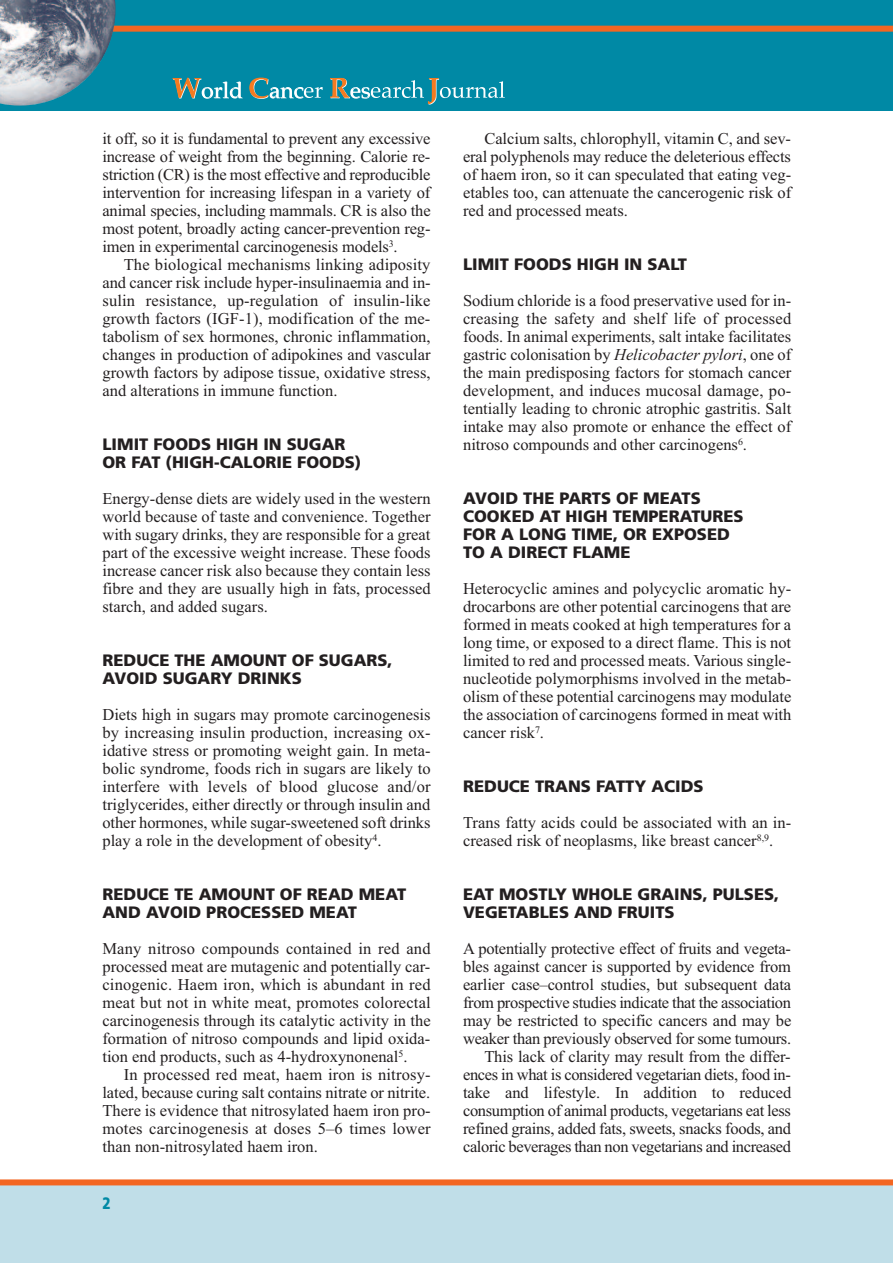
<style>
.page{position:relative;width:893px;height:1263px;background:#fff}
.page>*{position:absolute;margin:0;border:0;box-sizing:border-box;transform-origin:0 0}
.t1{font:16.5px/18px "Times New Roman";letter-spacing:-.005em;color:#231f20;text-align:justify}
.t2{font:900 16.5px/18px "Frutiger";color:#231f20}
.t3{font:900 16.5px "Frutiger";color:#0089a5;scale:.82 1}
.s1{font-style:italic}
</style>
<div class="page">
<div style="left:0;top:1180px;width:893px;height:83px;background:#c0dee8"></div>
<div style="left:0;top:0;width:893px;height:111px;background:#0089a5"></div>
<svg style="left:173px;top:78px;width:70px;height:21px"></svg>
<svg style="left:249px;top:78px;width:74px;height:21px"></svg>
<svg style="left:330px;top:78px;width:175px;height:27px"></svg>
<div style="left:0;top:26px;width:893px;height:6px;background:#f36621"></div>
<div style="left:0;top:1179px;width:893px;height:6px;background:#f36621"></div>
<img style="left:0;top:0;width:116px;height:106px">
<p class="t1" style="left:102px;top:129px;width:330px">it off, so it is fundamental to prevent any excessive increase of weight from the beginning. Calorie re&shy;striction (CR) is the most effective and reproducible intervention for increasing lifespan in a variety of animal species, including mammals. CR is also the most potent, broadly acting cancer-prevention reg&shy;imen in experimental carcinogenesis models<sup>3</sup>.</p>
<p class="t1" style="left:102px;top:255px;width:330px;text-indent:21px">The biological mechanisms linking adiposity and cancer risk include hyper-insulinaemia and in&shy;sulin resistance, up-regulation of insulin-like growth factors (IGF-1), modification of the me&shy;tabolism of sex hormones, chronic inflammation, changes in production of adipokines and vascular growth factors by adipose tissue, oxidative stress, and alterations in immune function.</p>
<p class="t2" style="left:102px;top:437px;width:260px">LIMIT FOODS HIGH IN SUGAR<br>OR FAT (HIGH-CALORIE FOODS)</p>
<p class="t1" style="left:102px;top:489px;width:330px">Energy-dense diets are widely used in the western world because of taste and convenience. Together with sugary drinks, they are responsible for a great part of the excessive weight increase. These foods increase cancer risk also because they contain less fibre and they are usually high in fats, processed starch, and added sugars.</p>
<p class="t2" style="left:102px;top:653px;width:292px">REDUCE THE AMOUNT OF SUGARS,<br>AVOID SUGARY DRINKS</p>
<p class="t1" style="left:102px;top:705px;width:330px">Diets high in sugars may promote carcinogenesis by increasing insulin production, increasing ox&shy;idative stress or promoting weight gain. In meta&shy;bolic syndrome, foods rich in sugars are likely to interfere with levels of blood glucose and/or triglycerides, either directly or through insulin and other hormones, while sugar-sweetened soft drinks play a role in the development of obesity<sup>4</sup>.</p>
<p class="t2" style="left:102px;top:887px;width:305px">REDUCE TE AMOUNT OF READ MEAT<br>AND AVOID PROCESSED MEAT</p>
<p class="t1" style="left:102px;top:939px;width:330px">Many nitroso compounds contained in red and processed meat are mutagenic and potentially car&shy;cinogenic. Haem iron, which is abundant in red meat but not in white meat, promotes colorectal carcinogenesis through its catalytic activity in the formation of nitroso compounds and lipid oxida&shy;tion end products, such as 4-hydroxynonenal<sup>5</sup>.</p>
<p class="t1" style="left:102px;top:1065px;width:330px;text-indent:21px">In processed red meat, haem iron is nitrosy&shy;lated, because curing salt contains nitrate or nitrite.<br>There is evidence that nitrosylated haem iron pro&shy;motes carcinogenesis at doses 5–6 times lower than non-nitrosylated haem iron.</p>
<p class="t3" style="left:102px;top:1197px;width:12px">2</p>
<p class="t1" style="left:463px;top:129px;width:330px;text-indent:21px">Calcium salts, chlorophyll, vitamin C, and sev&shy;eral polyphenols may reduce the deleterious effects of haem iron, so it can speculated that eating veg&shy;etables too, can attenuate the cancerogenic risk of red and processed meats.</p>
<p class="t2" style="left:463px;top:257px;width:225px">LIMIT FOODS HIGH IN SALT</p>
<p class="t1" style="left:463px;top:291px;width:330px">Sodium chloride is a food preservative used for in&shy;creasing the safety and shelf life of processed foods. In animal experiments, salt intake facilitates gastric colonisation by <span class="s1">Helicobacter pylori</span>, one of the main predisposing factors for stomach cancer development, and induces mucosal damage, po&shy;tentially leading to chronic atrophic gastritis. Salt intake may also promote or enhance the effect of nitroso compounds and other carcinogens<sup>6</sup>.</p>
<p class="t2" style="left:463px;top:491px;width:282px">AVOID THE PARTS OF MEATS<br>COOKED AT HIGH TEMPERATURES<br>FOR A LONG TIME, OR EXPOSED<br>TO A DIRECT FLAME</p>
<p class="t1" style="left:463px;top:579px;width:330px">Heterocyclic amines and polycyclic aromatic hy&shy;drocarbons are other potential carcinogens that are formed in meats cooked at high temperatures for a long time, or exposed to a direct flame. This is not limited to red and processed meats. Various single&shy;nucleotide polymorphisms involved in the metab&shy;olism of these potential carcinogens may modulate the association of carcinogens formed in meat with cancer risk<sup>7</sup>.</p>
<p class="t2" style="left:463px;top:779px;width:242px">REDUCE TRANS FATTY ACIDS</p>
<p class="t1" style="left:463px;top:813px;width:330px">Trans fatty acids could be associated with an in&shy;creased risk of neoplasms, like breast cancer<sup>8,9</sup>.</p>
<p class="t2" style="left:463px;top:887px;width:318px">EAT MOSTLY WHOLE GRAINS, PULSES,<br>VEGETABLES AND FRUITS</p>
<p class="t1" style="left:463px;top:939px;width:330px;text-align:right">A potentially protective effect of fruits and vegeta&shy;bles against cancer is supported by evidence from earlier case–control studies, but subsequent data from prospective studies indicate that the association may be restricted to specific cancers and may be weaker than previously observed for some tumours.<br>This lack of clarity may result from the differ&shy;ences in what is considered vegetarian diets, food in&shy;take and lifestyle. In addition to reduced consumption of animal products, vegetarians eat less refined grains, added fats, sweets, snacks foods, and caloric beverages than non vegetarians and increased</p>
</div>
